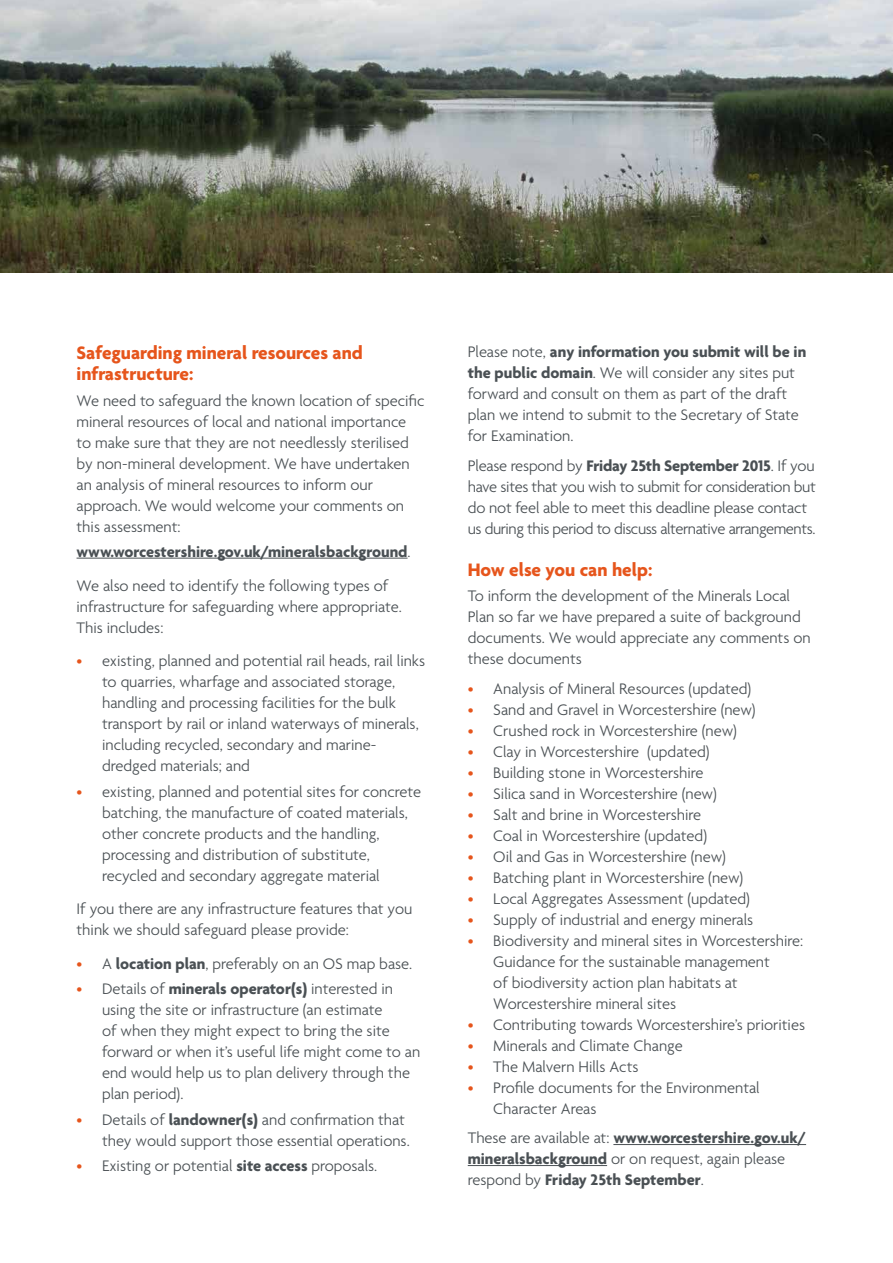
<style>
.page{position:relative;width:893px;height:1263px;background:#fff}
.page>*{position:absolute;margin:0;border:0;box-sizing:border-box;transform-origin:0 0}
.t1{font:700 19.5px/21px "Agenda";color:#e6551c}
.t2{font:300 16.5px/21px "Agenda";color:#4a5054}
.t3{font:700 16.5px/21px "Agenda";color:#4a5054}
.t4{font:300 16.5px/21px "Agenda";letter-spacing:-.02em;color:#4a5054}
.s1{font-weight:300}
.s2{color:#e6551c}
.s3{font-weight:700}
</style>
<div class="page">
<img style="left:0;top:0;width:893px;height:272px">
<hr style="left:77px;top:558px;width:331px;height:1px;background:#4a5054">
<hr style="left:613px;top:1144px;width:193px;height:1px;background:#4a5054">
<hr style="left:468px;top:1165px;width:139px;height:1px;background:#4a5054">
<p class="t1" style="left:77px;top:342px;width:288px">Safeguarding mineral resources and infrastructure:</p>
<p class="t2" style="left:77px;top:389px;width:349px">We need to safeguard the known location of specific mineral resources of local and national importance to make sure that they are not needlessly sterilised by non-mineral development. We have undertaken an analysis of mineral resources to inform our approach. We would welcome your comments on this assessment:</p>
<p class="t3" style="left:77px;top:534px;width:336px;line-height:33.8px">www.worcestershire.gov.uk/mineralsbackground<span class="s1">.<br>We also need to identify the following types of</span></p>
<p class="t2" style="left:77px;top:595px;width:327px">infrastructure for safeguarding where appropriate.<br>This includes:</p>
<p class="t2" style="left:102px;top:650px;width:325px;text-indent:-26px"><span class="s2">•</span> existing, planned and potential rail heads, rail links to quarries, wharfage and associated storage, handling and processing facilities for the bulk transport by rail or inland waterways of minerals, including recycled, secondary and marine&shy;dredged materials; and</p>
<p class="t2" style="left:102px;top:780px;width:321px;text-indent:-26px"><span class="s2">•</span> existing, planned and potential sites for concrete batching, the manufacture of coated materials, other concrete products and the handling, processing and distribution of substitute, recycled and secondary aggregate material</p>
<p class="t2" style="left:77px;top:898px;width:337px">If you there are any infrastructure features that you think we should safeguard please provide:</p>
<p class="t2" style="left:77px;top:953px;width:337px"><span class="s2">•</span> A <span class="s3">location plan</span>, preferably on an OS map base.</p>
<p class="t2" style="left:102px;top:978px;width:320px;text-indent:-26px"><span class="s2">•</span> Details of <span class="s3">minerals operator(s)</span> interested in using the site or infrastructure (an estimate<br>of when they might expect to bring the site forward or when it’s useful life might come to an end would help us to plan delivery through the plan period).</p>
<p class="t2" style="left:77px;top:1109px;width:335px;text-align:right"><span class="s2">•</span> Details of <span class="s3">landowner(s)</span> and confirmation that they would support those essential operations.</p>
<p class="t2" style="left:77px;top:1155px;width:302px"><span class="s2">•</span> Existing or potential <span class="s3">site access</span> proposals.</p>
<p class="t2" style="left:468px;top:341px;width:340px">Please note, <span class="s3">any information you submit will be in the public domain</span>. We will consider any sites put forward and consult on them as part of the draft plan we intend to submit to the Secretary of State for Examination.</p>
<p class="t4" style="left:468px;top:455px;width:350px">Please respond by <span class="s3">Friday 25th September 2015</span>. If you have sites that you wish to submit for consideration but do not feel able to meet this deadline please contact us during this period to discuss alternative arrangements.</p>
<p class="t1" style="left:468px;top:559px;width:186px">How else you can help:</p>
<p class="t2" style="left:468px;top:585px;width:344px">To inform the development of the Minerals Local Plan so far we have prepared a suite of background documents. We would appreciate any comments on these documents</p>
<p class="t2" style="left:468px;top:678px;width:285px"><span class="s2">•</span> Analysis of Mineral Resources (updated)</p>
<p class="t2" style="left:468px;top:699px;width:289px"><span class="s2">•</span> Sand and Gravel in Worcestershire (new)</p>
<p class="t2" style="left:468px;top:720px;width:271px"><span class="s2">•</span> Crushed rock in Worcestershire (new)</p>
<p class="t2" style="left:468px;top:741px;width:243px"><span class="s2">•</span> Clay in Worcestershire (updated)</p>
<p class="t2" style="left:468px;top:762px;width:237px"><span class="s2">•</span> Building stone in Worcestershire</p>
<p class="t2" style="left:468px;top:783px;width:251px"><span class="s2">•</span> Silica sand in Worcestershire (new)</p>
<p class="t2" style="left:468px;top:804px;width:235px"><span class="s2">•</span> Salt and brine in Worcestershire</p>
<p class="t2" style="left:468px;top:825px;width:241px"><span class="s2">•</span> Coal in Worcestershire (updated)</p>
<p class="t2" style="left:468px;top:846px;width:260px"><span class="s2">•</span> Oil and Gas in Worcestershire (new)</p>
<p class="t2" style="left:468px;top:867px;width:277px"><span class="s2">•</span> Batching plant in Worcestershire (new)</p>
<p class="t2" style="left:468px;top:888px;width:284px"><span class="s2">•</span> Local Aggregates Assessment (updated)</p>
<p class="t2" style="left:468px;top:909px;width:287px"><span class="s2">•</span> Supply of industrial and energy minerals</p>
<p class="t2" style="left:493px;top:930px;width:311px;text-indent:-26px"><span class="s2">•</span> Biodiversity and mineral sites in Worcestershire:<br>Guidance for the sustainable management<br>of biodiversity action plan habitats at Worcestershire mineral sites</p>
<p class="t2" style="left:468px;top:1014px;width:339px"><span class="s2">•</span> Contributing towards Worcestershire’s priorities</p>
<p class="t2" style="left:468px;top:1035px;width:216px"><span class="s2">•</span> Minerals and Climate Change</p>
<p class="t2" style="left:468px;top:1056px;width:172px"><span class="s2">•</span> The Malvern Hills Acts</p>
<p class="t2" style="left:493px;top:1077px;width:268px;text-indent:-26px"><span class="s2">•</span> Profile documents for the Environmental<br>Character Areas</p>
<p class="t3" style="left:468px;top:1127px;width:340px"><span class="s1">These are available at:</span> www.worcestershire.gov.uk/ mineralsbackground <span class="s1">or on request, again please respond by</span> Friday 25th September<span class="s1">.</span></p>
</div>
